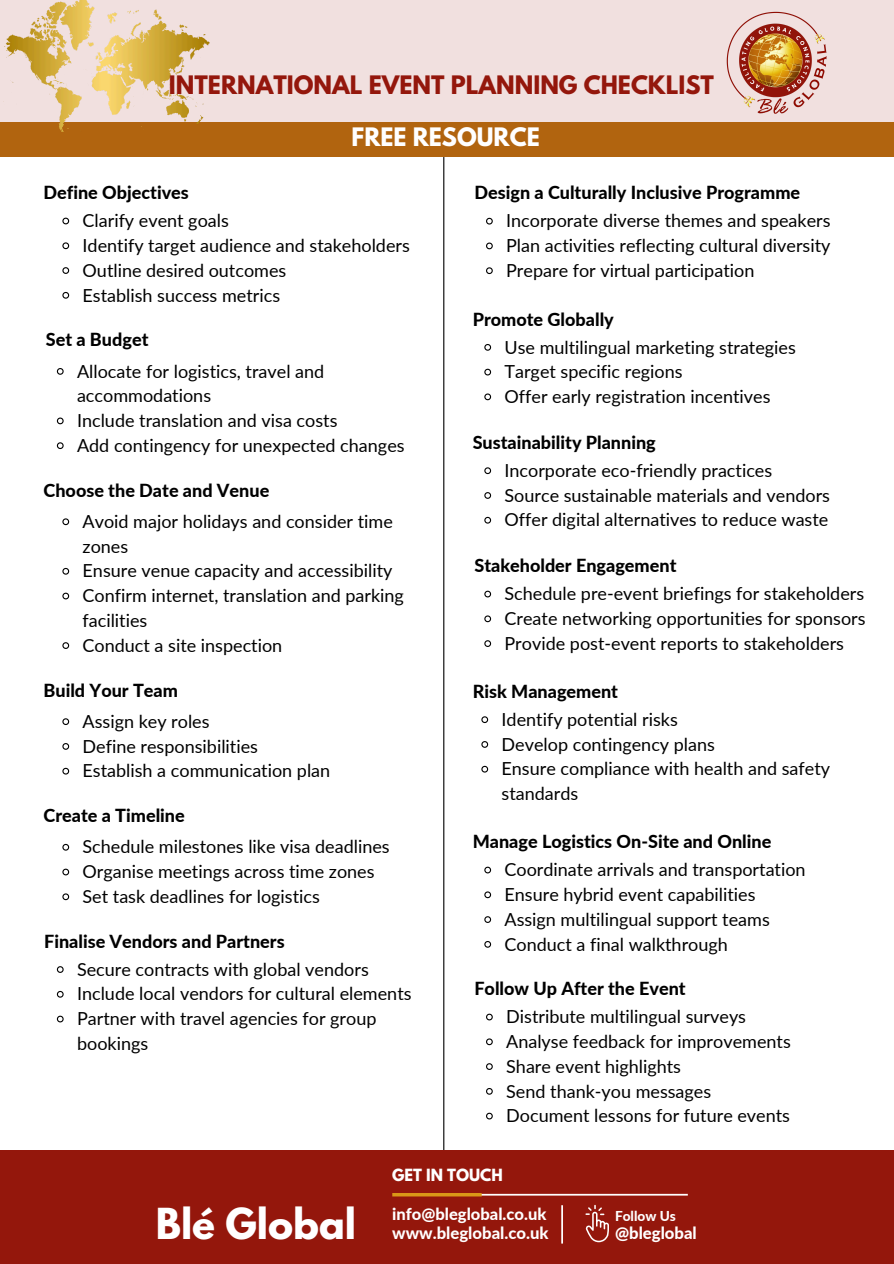
<style>
.page{position:relative;width:894px;height:1264px;background:#fff}
.page>*{position:absolute;margin:0;border:0;box-sizing:border-box;transform-origin:0 0}
.t1{font:700 37.8px "League Spartan";color:#fff}
.t2{font:700 22.5px "League Spartan";color:#94170c}
.t3{font:700 22.5px "League Spartan";color:#fff}
.t4{font:18px/24.8px "Lato";color:#000}
.t5{font:800 18px "Lato";color:#000}
.t6{font:800 16.65px "Lato";color:#fff}
.t7{font:800 16.5px "Lato";color:#fff}
.t8{font:700 14.85px "League Spartan";color:#fff}
.t9{font:800 13.65px "Lato";color:#fff}
</style>
<div class="page">
<div style="left:0;top:0;width:893px;height:126px;background:#f1e0df"></div>
<div style="left:0;top:122px;width:893px;height:35px;background:#b1640f"></div>
<hr style="left:443px;top:157px;width:1px;height:1011px;background:#000">
<img style="left:726px;top:11px;width:101px;height:103px">
<img style="left:3px;top:0;width:206px;height:132px">
<svg style="left:56px;top:368px;width:8px;height:7px"></svg>
<svg style="left:56px;top:417px;width:8px;height:8px"></svg>
<svg style="left:56px;top:442px;width:8px;height:7px"></svg>
<svg style="left:62px;top:518px;width:8px;height:8px"></svg>
<svg style="left:62px;top:567px;width:8px;height:8px"></svg>
<svg style="left:62px;top:592px;width:8px;height:8px"></svg>
<svg style="left:62px;top:642px;width:8px;height:7px"></svg>
<svg style="left:62px;top:217px;width:8px;height:8px"></svg>
<svg style="left:62px;top:242px;width:8px;height:8px"></svg>
<svg style="left:62px;top:267px;width:8px;height:7px"></svg>
<svg style="left:62px;top:291px;width:8px;height:8px"></svg>
<svg style="left:62px;top:718px;width:8px;height:7px"></svg>
<svg style="left:62px;top:743px;width:8px;height:7px"></svg>
<svg style="left:62px;top:767px;width:8px;height:8px"></svg>
<svg style="left:486px;top:217px;width:7px;height:8px"></svg>
<svg style="left:486px;top:242px;width:7px;height:8px"></svg>
<svg style="left:486px;top:267px;width:7px;height:8px"></svg>
<svg style="left:56px;top:966px;width:8px;height:7px"></svg>
<svg style="left:56px;top:990px;width:8px;height:8px"></svg>
<svg style="left:56px;top:1015px;width:8px;height:8px"></svg>
<svg style="left:484px;top:344px;width:8px;height:7px"></svg>
<svg style="left:484px;top:368px;width:8px;height:8px"></svg>
<svg style="left:484px;top:393px;width:8px;height:8px"></svg>
<svg style="left:484px;top:866px;width:8px;height:8px"></svg>
<svg style="left:484px;top:891px;width:8px;height:8px"></svg>
<svg style="left:484px;top:916px;width:8px;height:7px"></svg>
<svg style="left:484px;top:941px;width:8px;height:7px"></svg>
<div style="left:0;top:1150px;width:893px;height:113px;background:#94170c"></div>
<hr style="left:394px;top:1193px;width:293px;height:2px;background:#fff">
<svg style="left:392px;top:1193px;width:89px;height:3px"></svg>
<hr style="left:561px;top:1205px;width:2px;height:38px;background:#fff">
<svg style="left:585px;top:1204px;width:23px;height:38px"></svg>
<svg style="left:62px;top:843px;width:8px;height:8px"></svg>
<svg style="left:62px;top:868px;width:8px;height:8px"></svg>
<svg style="left:62px;top:893px;width:8px;height:8px"></svg>
<svg style="left:486px;top:1013px;width:7px;height:8px"></svg>
<svg style="left:486px;top:1038px;width:7px;height:8px"></svg>
<svg style="left:486px;top:1063px;width:7px;height:7px"></svg>
<svg style="left:486px;top:1088px;width:7px;height:7px"></svg>
<svg style="left:486px;top:1112px;width:7px;height:8px"></svg>
<svg style="left:484px;top:467px;width:8px;height:8px"></svg>
<svg style="left:484px;top:492px;width:8px;height:7px"></svg>
<svg style="left:484px;top:516px;width:8px;height:8px"></svg>
<svg style="left:484px;top:590px;width:8px;height:8px"></svg>
<svg style="left:484px;top:615px;width:8px;height:8px"></svg>
<svg style="left:484px;top:640px;width:8px;height:7px"></svg>
<svg style="left:481px;top:716px;width:8px;height:8px"></svg>
<svg style="left:481px;top:741px;width:8px;height:7px"></svg>
<svg style="left:481px;top:765px;width:8px;height:8px"></svg>
<p class="t2" style="left:169px;top:74px;width:546px">INTERNATIONAL EVENT PLANNING CHECKLIST</p>
<p class="t3" style="left:351px;top:126px;width:190px">FREE RESOURCE</p>
<p class="t5" style="left:43px;top:182px;width:147px">Define Objectives</p>
<p class="t4" style="left:82px;top:208px;width:148px">Clarify event goals</p>
<p class="t4" style="left:82px;top:233px;width:329px">Identify target audience and stakeholders</p>
<p class="t4" style="left:82px;top:257px;width:205px">Outline desired outcomes</p>
<p class="t4" style="left:82px;top:282px;width:199px">Establish success metrics</p>
<h2 class="t5" style="left:46px;top:328px;width:104px">Set a Budget</h2>
<p class="t4" style="left:77px;top:358px;width:249px">Allocate for logistics, travel and accommodations</p>
<h2 class="t4" style="left:77px;top:408px;width:262px">Include translation and visa costs</h2>
<p class="t4" style="left:77px;top:432px;width:329px">Add contingency for unexpected changes</p>
<p class="t5" style="left:43px;top:479px;width:227px">Choose the Date and Venue</p>
<h3 class="t4" style="left:82px;top:508px;width:312px">Avoid major holidays and consider time zones</h3>
<h3 class="t4" style="left:82px;top:558px;width:311px">Ensure venue capacity and accessibility</h3>
<p class="t4" style="left:82px;top:583px;width:323px">Confirm internet, translation and parking facilities</p>
<p class="t4" style="left:82px;top:632px;width:201px">Conduct a site inspection</p>
<p class="t5" style="left:43px;top:678px;width:136px">Build Your Team</p>
<h3 class="t4" style="left:82px;top:708px;width:128px">Assign key roles</h3>
<h3 class="t4" style="left:82px;top:733px;width:177px">Define responsibilities</h3>
<p class="t4" style="left:82px;top:758px;width:249px">Establish a communication plan</p>
<p class="t5" style="left:43px;top:804px;width:143px">Create a Timeline</p>
<h3 class="t4" style="left:82px;top:834px;width:308px">Schedule milestones like visa deadlines</h3>
<h3 class="t4" style="left:82px;top:858px;width:293px">Organise meetings across time zones</h3>
<p class="t4" style="left:82px;top:883px;width:239px">Set task deadlines for logistics</p>
<h3 class="t5" style="left:44px;top:930px;width:242px">Finalise Vendors and Partners</h3>
<h3 class="t4" style="left:77px;top:956px;width:293px">Secure contracts with global vendors</h3>
<p class="t4" style="left:77px;top:981px;width:336px">Include local vendors for cultural elements</p>
<p class="t4" style="left:77px;top:1005px;width:301px">Partner with travel agencies for group bookings</p>
<p class="t5" style="left:474px;top:182px;width:327px">Design a Culturally Inclusive Programme</p>
<p class="t4" style="left:506px;top:208px;width:326px">Incorporate diverse themes and speakers</p>
<p class="t4" style="left:506px;top:233px;width:326px">Plan activities reflecting cultural diversity</p>
<p class="t4" style="left:506px;top:257px;width:250px">Prepare for virtual participation</p>
<p class="t5" style="left:472px;top:308px;width:142px">Promote Globally</p>
<h3 class="t4" style="left:504px;top:334px;width:293px">Use multilingual marketing strategies</h3>
<p class="t4" style="left:504px;top:359px;width:179px">Target specific regions</p>
<p class="t4" style="left:504px;top:384px;width:267px">Offer early registration incentives</p>
<p class="t5" style="left:472px;top:431px;width:184px">Sustainability Planning</p>
<p class="t4" style="left:504px;top:457px;width:269px">Incorporate eco-friendly practices</p>
<p class="t4" style="left:504px;top:482px;width:327px">Source sustainable materials and vendors</p>
<h3 class="t4" style="left:504px;top:507px;width:325px">Offer digital alternatives to reduce waste</h3>
<p class="t5" style="left:474px;top:554px;width:203px">Stakeholder Engagement</p>
<p class="t4" style="left:504px;top:581px;width:361px">Schedule pre-event briefings for stakeholders</p>
<p class="t4" style="left:504px;top:605px;width:362px">Create networking opportunities for sponsors</p>
<p class="t4" style="left:504px;top:630px;width:341px">Provide post-event reports to stakeholders</p>
<p class="t5" style="left:472px;top:680px;width:147px">Risk Management</p>
<h1 class="t4" style="left:501px;top:706px;width:178px">Identify potential risks</h1>
<h5 class="t4" style="left:501px;top:731px;width:215px">Develop contingency plans</h5>
<p class="t4" style="left:501px;top:756px;width:330px">Ensure compliance with health and safety standards</p>
<p class="t5" style="left:472px;top:830px;width:300px">Manage Logistics On-Site and Online</p>
<p class="t4" style="left:504px;top:856px;width:302px">Coordinate arrivals and transportation</p>
<h3 class="t4" style="left:504px;top:881px;width:252px">Ensure hybrid event capabilities</h3>
<p class="t4" style="left:504px;top:906px;width:267px">Assign multilingual support teams</p>
<p class="t4" style="left:504px;top:931px;width:225px">Conduct a final walkthrough</p>
<p class="t5" style="left:474px;top:977px;width:213px">Follow Up After the Event</p>
<p class="t4" style="left:506px;top:1003px;width:241px">Distribute multilingual surveys</p>
<p class="t4" style="left:506px;top:1028px;width:286px">Analyse feedback for improvements</p>
<p class="t4" style="left:506px;top:1053px;width:176px">Share event highlights</p>
<p class="t4" style="left:506px;top:1078px;width:206px">Send thank-you messages</p>
<h3 class="t4" style="left:506px;top:1102px;width:285px">Document lessons for future events</h3>
<p class="t1" style="left:156px;top:1204px;width:202px">Blé Global</p>
<h3 class="t8" style="left:392px;top:1167px;width:112px">GET IN TOUCH</h3>
<p class="t7" style="left:392px;top:1203px;width:156px">info@bleglobal.co.uk</p>
<p class="t6" style="left:392px;top:1222px;width:158px">www.bleglobal.co.uk</p>
<p class="t9" style="left:615px;top:1207px;width:62px">Follow Us</p>
<p class="t6" style="left:615px;top:1222px;width:83px">@bleglobal</p>
</div>
